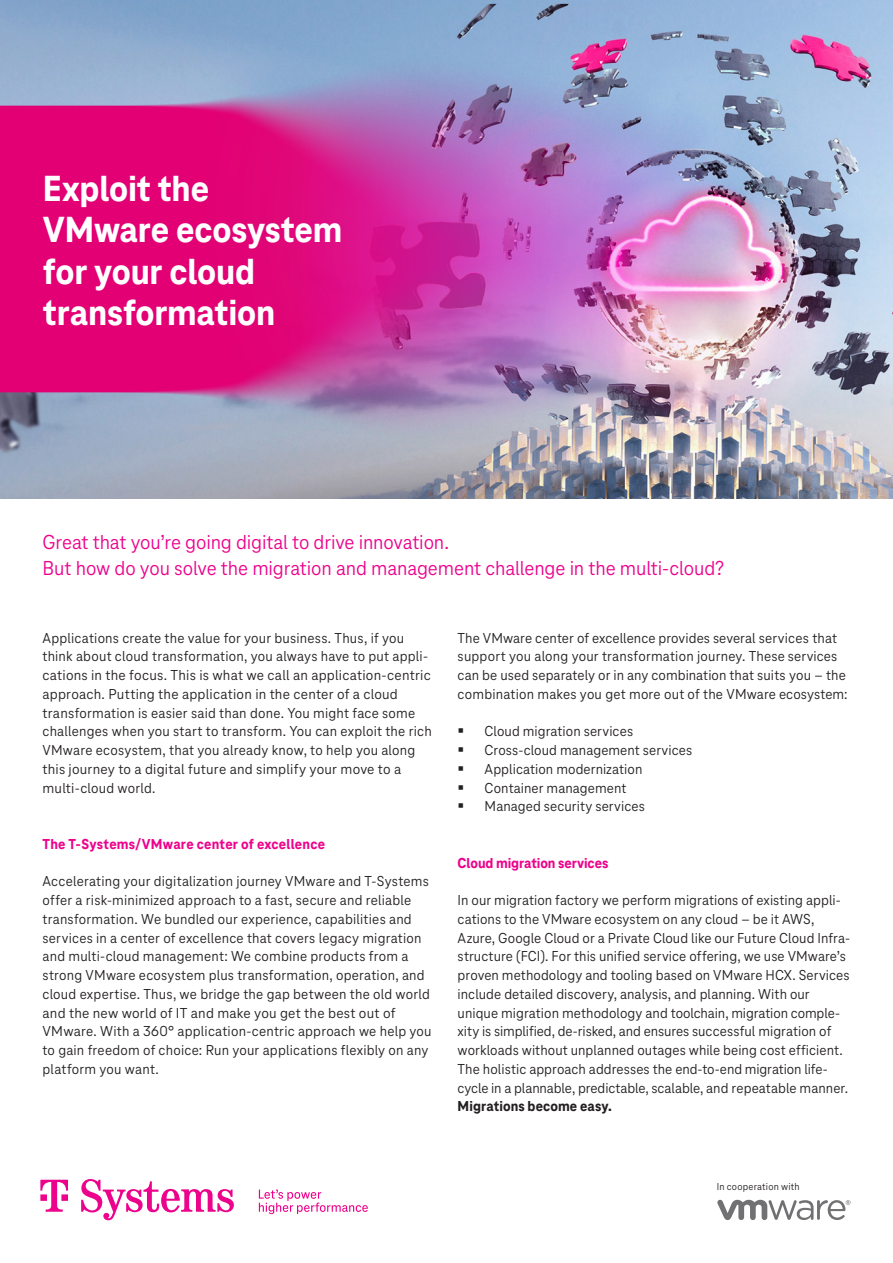
<style>
.page{position:relative;width:893px;height:1263px;background:#fff}
.page>*{position:absolute;margin:0;border:0;box-sizing:border-box;transform-origin:0 0}
._01_Headline_Ultra_3{font:800 37.8px/41.5px "Tele Neo";letter-spacing:-.005em;color:#fff}
._03_Lead-in_Normal_1{font:21px/26.2px "Tele Neo";letter-spacing:-.005em;color:#ed028c}
._05_Copy_10_12_5_Nor{font:15px/18.8px "Tele Neo";letter-spacing:.01em;color:#231f20}
._07_Inset_Headline_U{font:800 15px "Tele Neo";letter-spacing:.01em;color:#ed028c}
._03_Lead-in_Normal_1-2{font:10.5px "Tele Neo";letter-spacing:.02em;color:#231f20}
.s1{font-weight:800}
</style>
<div class="page">
<img style="left:0;top:0;width:893px;height:499px">
<svg style="left:40px;top:1179px;width:194px;height:41px"></svg>
<svg style="left:259px;top:1189px;width:109px;height:25px"></svg>
<svg style="left:717px;top:1200px;width:133px;height:20px"></svg>
<p class="_01_Headline_Ultra_3" style="left:43px;top:168px;width:301px">Exploit the<br>VMware ecosystem for your cloud transformation</p>
<p class="_03_Lead-in_Normal_1" style="left:43px;top:529px;width:683px">Great that you’re going digital to drive innovation.<br>But how do you solve the migration and management challenge in the multi-cloud?</p>
<p class="_05_Copy_10_12_5_Nor" style="left:43px;top:628px;width:391px">Applications create the value for your business. Thus, if you think about cloud transformation, you always have to put appli&shy;cations in the focus. This is what we call an application-centric approach. Putting the application in the center of a cloud transformation is easier said than done. You might face some challenges when you start to transform. You can exploit the rich VMware ecosystem, that you already know, to help you along this journey to a digital future and simplify your move to a multi-cloud world.</p>
<p class="_07_Inset_Headline_U" style="left:43px;top:835px;width:284px">The T-Systems/VMware center of excellence</p>
<p class="_05_Copy_10_12_5_Nor" style="left:43px;top:872px;width:391px">Accelerating your digitalization journey VMware and T-Systems offer a risk-minimized approach to a fast, secure and reliable transformation. We bundled our experience, capabilities and services in a center of excellence that covers legacy migration and multi-cloud management: We combine products from a strong VMware ecosystem plus transformation, operation, and cloud expertise. Thus, we bridge the gap between the old world and the new world of IT and make you get the best out of VMware. With a 360° application-centric approach we help you to gain freedom of choice: Run your applications flexibly on any platform you want.</p>
<p class="_05_Copy_10_12_5_Nor" style="left:458px;top:628px;width:391px">The VMware center of excellence provides several services that support you along your transformation journey. These services can be used separately or in any combination that suits you – the combination makes you get more out of the VMware ecosystem:</p>
<p class="_05_Copy_10_12_5_Nor" style="left:485px;top:722px;width:150px">Cloud migration services</p>
<p class="_05_Copy_10_12_5_Nor" style="left:485px;top:741px;width:209px">Cross-cloud management services</p>
<p class="_05_Copy_10_12_5_Nor" style="left:485px;top:760px;width:159px">Application modernization</p>
<p class="_05_Copy_10_12_5_Nor" style="left:485px;top:778px;width:143px">Container management</p>
<p class="_05_Copy_10_12_5_Nor" style="left:485px;top:797px;width:162px">Managed security services</p>
<p class="_07_Inset_Headline_U" style="left:458px;top:854px;width:152px">Cloud migration services</p>
<p class="_05_Copy_10_12_5_Nor" style="left:458px;top:891px;width:394px">In our migration factory we perform migrations of existing appli&shy;cations to the VMware ecosystem on any cloud – be it AWS, Azure, Google Cloud or a Private Cloud like our Future Cloud Infra&shy;structure (FCI). For this unified service offering, we use VMware’s proven methodology and tooling based on VMware HCX. Services include detailed discovery, analysis, and planning. With our unique migration methodology and toolchain, migration comple&shy;xity is simplified, de-risked, and ensures successful migration of workloads without unplanned outages while being cost efficient.<br>The holistic approach addresses the end-to-end migration life&shy;cycle in a plannable, predictable, scalable, and repeatable manner.<br><span class="s1">Migrations become easy.</span></p>
<p class="_03_Lead-in_Normal_1-2" style="left:717px;top:1181px;width:84px">In cooperation with</p>
</div>
